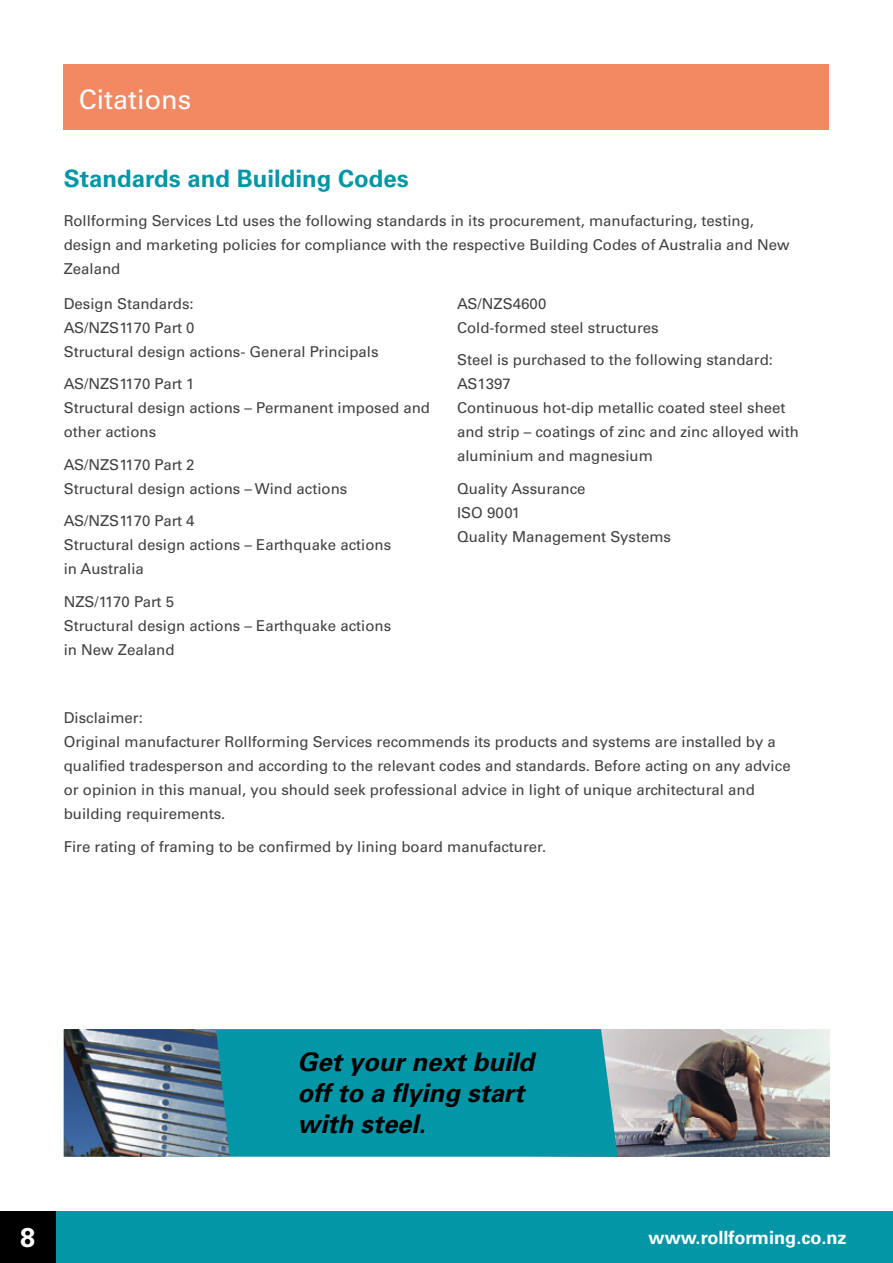
<style>
.page{position:relative;width:893px;height:1263px;background:#fff}
.page>*{position:absolute;margin:0;border:0;box-sizing:border-box;transform-origin:0 0}
.t1{font:27px "Univers LT Std";color:#fff}
.t2{font:700 27px "Univers LT Std";color:#fff}
.t3{font:italic 700 25.65px/31.3px "Univers";color:#000}
.t4{font:700 24px "Univers LT Std";color:#0396a6}
.t5{font:700 18.3px "Univers LT Std";color:#fff}
.t6{font:15px/24px "Univers LT Std";color:#414042}
</style>
<div class="page">
<div style="left:0;top:1211px;width:893px;height:52px;background:#0396a6"></div>
<div style="left:0;top:1211px;width:55px;height:52px;background:#000"></div>
<div style="left:64px;top:64px;width:765px;height:65px;background:#f28963"></div>
<img style="left:822px;top:1029px;width:7px;height:128px">
<img style="left:618px;top:1029px;width:204px;height:42px">
<img style="left:618px;top:1071px;width:204px;height:8px">
<img style="left:618px;top:1079px;width:204px;height:78px">
<div style="left:230px;top:1029px;width:388px;height:128px;background:#0396a6"></div>
<img style="left:64px;top:1029px;width:166px;height:128px">
<h1 class="t1" style="left:79px;top:83px;width:114px">Citations</h1>
<h3 class="t4" style="left:64px;top:165px;width:346px">Standards and Building Codes</h3>
<p class="t6" style="left:64px;top:208px;width:727px">Rollforming Services Ltd uses the following standards in its procurement, manufacturing, testing, design and marketing policies for compliance with the respective Building Codes of Australia and New<br>Zealand</p>
<p class="t6" style="left:64px;top:291px;width:316px">Design Standards:<br>AS/NZS1170 Part 0<br>Structural design actions- General Principals</p>
<p class="t6" style="left:64px;top:372px;width:368px">AS/NZS1170 Part 1<br>Structural design actions – Permanent imposed and other actions</p>
<p class="t6" style="left:64px;top:452px;width:285px">AS/NZS1170 Part 2<br>Structural design actions – Wind actions</p>
<p class="t6" style="left:64px;top:509px;width:329px">AS/NZS1170 Part 4<br>Structural design actions – Earthquake actions in Australia</p>
<p class="t6" style="left:64px;top:589px;width:329px">NZS/1170 Part 5<br>Structural design actions – Earthquake actions in New Zealand</p>
<p class="t6" style="left:457px;top:291px;width:203px">AS/NZS4600<br>Cold-formed steel structures</p>
<p class="t6" style="left:457px;top:348px;width:343px">Steel is purchased to the following standard:<br>AS1397<br>Continuous hot-dip metallic coated steel sheet and strip – coatings of zinc and zinc alloyed with aluminium and magnesium</p>
<p class="t6" style="left:457px;top:476px;width:215px">Quality Assurance<br>ISO 9001<br>Quality Management Systems</p>
<p class="t6" style="left:64px;top:706px;width:728px">Disclaimer:<br>Original manufacturer Rollforming Services recommends its products and systems are installed by a qualified tradesperson and according to the relevant codes and standards. Before acting on any advice or opinion in this manual, you should seek professional advice in light of unique architectural and building requirements.</p>
<p class="t6" style="left:64px;top:834px;width:484px">Fire rating of framing to be confirmed by lining board manufacturer.</p>
<h2 class="t3" style="left:298px;top:1046px;width:238px">Get your next build off to a flying start with steel.</h2>
<h1 class="t2" style="left:20px;top:1221px;width:17px">38</h1>
<p class="t5" style="left:648px;top:1226px;width:200px">www.rollforming.co.nz</p>
</div>
